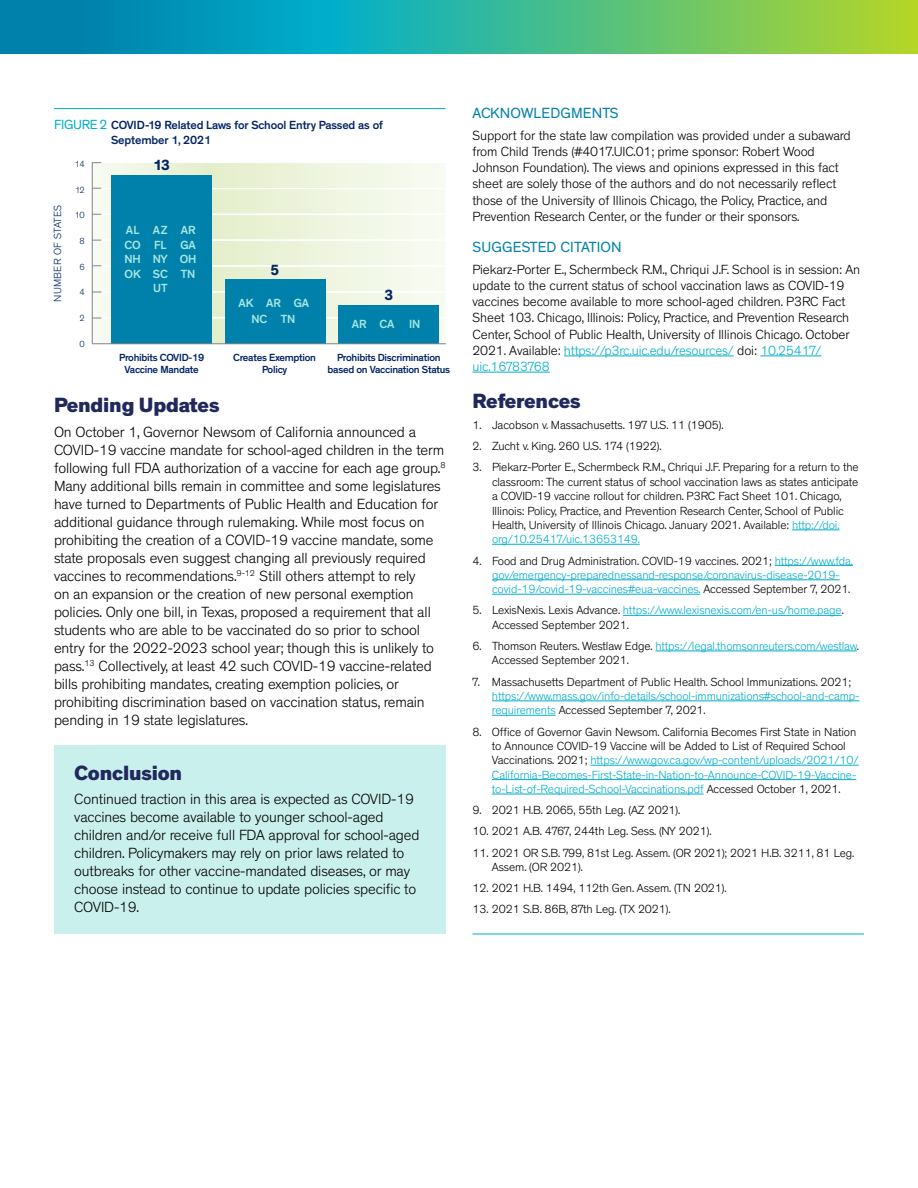
<style>
.page{position:relative;width:918px;height:1188px;background:#fff}
.page>*{position:absolute;margin:0;border:0;box-sizing:border-box;transform-origin:0 0}
.Inset_box_subtitle{font:800 21px "Theinhardt";letter-spacing:-.01em;color:#20285c}
.t1{font:300 15px/18px "Theinhardt";letter-spacing:-.01em;color:#000}
.References{font:15px "Theinhardt";letter-spacing:.005em;color:#0081ab}
.t2{font:700 15px "Theinhardt";color:#032366}
.t3{font:300 13.5px/16.2px "Theinhardt";letter-spacing:-.01em;color:#000}
.References-2{font:300 12px/14.4px "Theinhardt";letter-spacing:-.01em;color:#000}
.References-3{font:300 12px/14.4px "Theinhardt";letter-spacing:-.01em;color:#00aecb}
.Figure_title{font:500 12px/14.4px "Theinhardt";letter-spacing:-.01em;color:#032366}
.t4{font:500 12px/14.4px "Theinhardt";letter-spacing:-.01em;color:#aae7e2;text-align:center}
.t5{font:500 10.5px/12px "Theinhardt";letter-spacing:-.025em;color:#032366;text-align:center}
.t6{font:300 10.5px "Theinhardt";letter-spacing:.025em;color:#032366}
.t7{font:300 9px "Theinhardt";color:#032366}
.s1{font-weight:400;font-size:13.5px;color:#00aecb}
.s2{color:#00aecb}
.s3{color:#000}
</style>
<div class="page">
<svg style="left:0;top:0;width:918px;height:54px;background:#3ab08f"></svg>
<hr style="left:54px;top:108px;width:392px;height:1px;background:#00aecb">
<svg style="left:93px;top:163px;width:353px;height:25px"></svg>
<div style="left:112px;top:175px;width:100px;height:169px;background:#0081ab"></div>
<hr style="left:92px;top:163px;width:1px;height:181px;background:#818285">
<svg style="left:92px;top:188px;width:354px;height:156px"></svg>
<div style="left:54px;top:745px;width:392px;height:189px;background:#caf0ed"></div>
<hr style="left:564px;top:356px;width:170px;height:1px;background:#00aecb">
<hr style="left:760px;top:356px;width:61px;height:1px;background:#00aecb">
<hr style="left:472px;top:372px;width:78px;height:1px;background:#00aecb">
<hr style="left:792px;top:529px;width:48px;height:1px;background:#00aecb">
<hr style="left:492px;top:544px;width:148px;height:1px;background:#00aecb">
<hr style="left:775px;top:565px;width:78px;height:1px;background:#00aecb">
<hr style="left:492px;top:579px;width:348px;height:1px;background:#00aecb">
<hr style="left:492px;top:594px;width:208px;height:1px;background:#00aecb">
<hr style="left:623px;top:615px;width:219px;height:1px;background:#00aecb">
<hr style="left:655px;top:651px;width:202px;height:1px;background:#00aecb">
<hr style="left:492px;top:700px;width:368px;height:1px;background:#00aecb">
<hr style="left:492px;top:715px;width:64px;height:1px;background:#00aecb">
<hr style="left:590px;top:765px;width:269px;height:1px;background:#00aecb">
<hr style="left:492px;top:779px;width:364px;height:1px;background:#00aecb">
<hr style="left:492px;top:794px;width:212px;height:1px;background:#00aecb">
<hr style="left:472px;top:934px;width:392px;height:1px;background:#00aecb">
<p class="Figure_title" style="left:111px;top:118px;width:273px;text-indent:-57px"><span class="s1">FIGURE 2</span> COVID-19 Related Laws for School Entry Passed as of<br>September 1, 2021</p>
<p class="t6" style="left:52px;top:302px;width:99px;rotate:-90deg">NUMBER OF STATES</p>
<p class="t7" style="left:75px;top:159px;width:11px">14</p>
<p class="t7" style="left:75px;top:184px;width:11px">12</p>
<p class="t7" style="left:75px;top:210px;width:12px">10</p>
<p class="t7" style="left:80px;top:236px;width:7px">8</p>
<p class="t7" style="left:80px;top:261px;width:7px">6</p>
<p class="t7" style="left:80px;top:287px;width:7px">4</p>
<p class="t7" style="left:80px;top:313px;width:7px">2</p>
<p class="t7" style="left:80px;top:338px;width:7px">0</p>
<p class="t2" style="left:153px;top:156px;width:18px">13</p>
<p class="t4" style="left:125px;top:223px;width:74px">AL AZ AR<br>CO FL GA<br>NH NY OH<br>OK SC TN<br>UT</p>
<p class="t2" style="left:271px;top:261px;width:10px">5</p>
<p class="t4" style="left:238px;top:295px;width:72px;line-height:16.5px">AK AR GA<br>NC TN</p>
<p class="t2" style="left:384px;top:285px;width:10px">3</p>
<p class="t4" style="left:352px;top:317px;width:70px">AR CA IN</p>
<p class="t5" style="left:119px;top:351px;width:86px">Prohibits COVID-19<br>Vaccine Mandate</p>
<p class="t5" style="left:233px;top:351px;width:84px">Creates Exemption<br>Policy</p>
<p class="t5" style="left:328px;top:351px;width:124px">Prohibits Discrimination based on Vaccination Status</p>
<p class="Inset_box_subtitle" style="left:54px;top:392px;width:167px">Pending Updates</p>
<p class="t1" style="left:54px;top:423px;width:393px">On October 1, Governor Newsom of California announced a COVID-19 vaccine mandate for school-aged children in the term following full FDA authorization of a vaccine for each age group.<sup>8<br></sup>Many additional bills remain in committee and some legislatures have turned to Departments of Public Health and Education for additional guidance through rulemaking. While most focus on prohibiting the creation of a COVID-19 vaccine mandate, some state proposals even suggest changing all previously required vaccines to recommendations.<sup>9-12</sup> Still others attempt to rely<br>on an expansion or the creation of new personal exemption policies. Only one bill, in Texas, proposed a requirement that all students who are able to be vaccinated do so prior to school entry for the 2022-2023 school year; though this is unlikely to pass.<sup>13</sup> Collectively, at least 42 such COVID-19 vaccine-related bills prohibiting mandates, creating exemption policies, or prohibiting discrimination based on vaccination status, remain pending in 19 state legislatures.</p>
<p class="Inset_box_subtitle" style="left:74px;top:759px;width:110px">Conclusion</p>
<p class="t1" style="left:74px;top:790px;width:347px">Continued traction in this area is expected as COVID-19 vaccines become available to younger school-aged children and/or receive full FDA approval for school-aged children. Policymakers may rely on prior laws related to outbreaks for other vaccine-mandated diseases, or may choose instead to continue to update policies specific to COVID-19.</p>
<p class="References" style="left:473px;top:104px;width:148px">ACKNOWLEDGMENTS</p>
<p class="t3" style="left:472px;top:127px;width:380px">Support for the state law compilation was provided under a subaward from Child Trends (#4017.UIC.01; prime sponsor: Robert Wood Johnson Foundation). The views and opinions expressed in this fact sheet are solely those of the authors and do not necessarily reflect those of the University of Illinois Chicago, the Policy, Practice, and Prevention Research Center, or the funder or their sponsors.</p>
<p class="References" style="left:473px;top:239px;width:151px">SUGGESTED CITATION</p>
<p class="t3" style="left:472px;top:261px;width:389px">Piekarz-Porter E., Schermbeck R.M., Chriqui J.F. School is in session: An update to the current status of school vaccination laws as COVID-19 vaccines become available to more school-aged children. P3RC Fact Sheet 103. Chicago, Illinois: Policy, Practice, and Prevention Research Center, School of Public Health, University of Illinois Chicago. October 2021. Available: <span class="s2">https://p3rc.uic.edu/resources/</span> doi: <span class="s2">10.25417/ uic.16783768</span></p>
<p class="Inset_box_subtitle" style="left:472px;top:388px;width:110px">References</p>
<p class="References-2" style="left:472px;top:418px;width:253px">1. Jacobson v. Massachusetts. 197 U.S. 11 (1905).</p>
<p class="References-2" style="left:472px;top:439px;width:190px">2. Zucht v. King. 260 U.S. 174 (1922).</p>
<p class="References-2" style="left:492px;top:460px;width:368px;text-indent:-20px">3. Piekarz-Porter E., Schermbeck R.M., Chriqui J.F. Preparing for a return to the classroom: The current status of school vaccination laws as states anticipate a COVID-19 vaccine rollout for children. P3RC Fact Sheet 101. Chicago, Illinois: Policy, Practice, and Prevention Research Center, School of Public Health, University of Illinois Chicago. January 2021. Available: <span class="s2">http://doi. org/10.25417/uic.13653149.</span></p>
<p class="References-3" style="left:492px;top:553px;width:363px;text-indent:-20px"><span class="s3">4. Food and Drug Administration. COVID-19 vaccines. 2021;</span> https://www.fda. gov/emergency-preparednessand-response/coronavirus-disease-2019- covid-19/covid-19-vaccines#eua-vaccines. <span class="s3">Accessed September 7, 2021.</span></p>
<p class="References-2" style="left:492px;top:603px;width:353px;text-indent:-20px">5. LexisNexis. Lexis Advance. <span class="s2">https://www.lexisnexis.com/en-us/home.page</span>.<br>Accessed September 2021.</p>
<p class="References-2" style="left:492px;top:639px;width:368px;text-indent:-19px">6. Thomson Reuters. Westlaw Edge. <span class="s2">https://legal.thomsonreuters.com/westlaw</span>.<br>Accessed September 2021.</p>
<p class="References-2" style="left:492px;top:675px;width:369px;text-indent:-20px">7. Massachusetts Department of Public Health. School Immunizations. 2021; <span class="s2">https://www.mass.gov/info-details/school-immunizations#school-and-camp&shy;requirements</span> Accessed September 7, 2021.</p>
<p class="References-2" style="left:492px;top:724px;width:368px;text-indent:-20px">8. Office of Governor Gavin Newsom. California Becomes First State in Nation to Announce COVID-19 Vaccine will be Added to List of Required School Vaccinations. 2021; <span class="s2">https://www.gov.ca.gov/wp-content/uploads/2021/10/ California-Becomes-First-State-in-Nation-to-Announce-COVID-19-Vaccine&shy;to-List-of-Required-School-Vaccinations.pdf</span> Accessed October 1, 2021.</p>
<p class="References-2" style="left:472px;top:803px;width:209px">9. 2021 H.B. 2065, 55th Leg. (AZ 2021).</p>
<p class="References-2" style="left:472px;top:824px;width:241px">10. 2021 A.B. 4767, 244th Leg. Sess. (NY 2021).</p>
<p class="References-2" style="left:492px;top:846px;width:364px;text-indent:-20px">11. 2021 OR S.B. 799, 81st Leg. Assem. (OR 2021); 2021 H.B. 3211, 81 Leg.<br>Assem. (OR 2021).</p>
<p class="References-2" style="left:472px;top:881px;width:256px">12. 2021 H.B. 1494, 112th Gen. Assem. (TN 2021).</p>
<p class="References-2" style="left:472px;top:902px;width:200px">13. 2021 S.B. 86B, 87th Leg. (TX 2021).</p>
</div>
